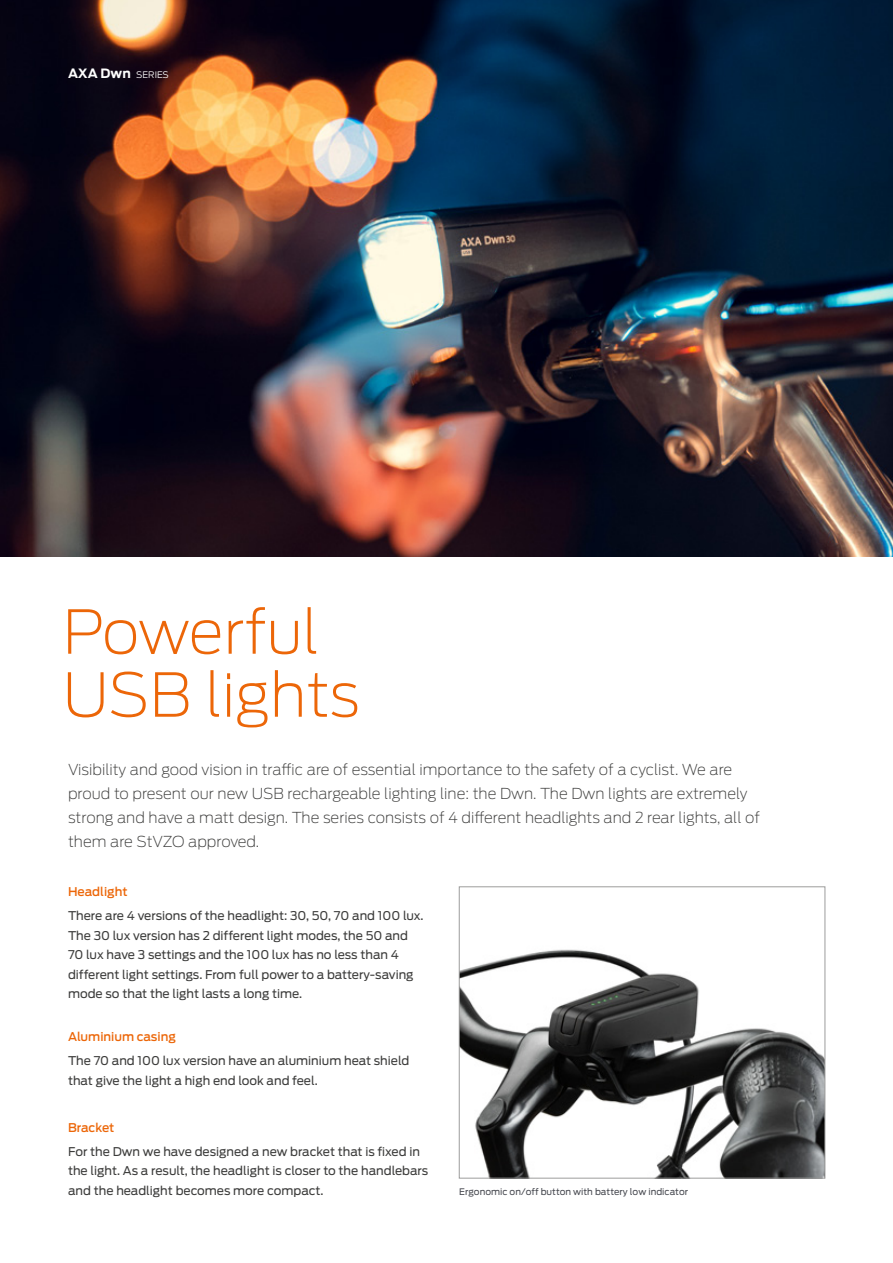
<style>
.page{position:relative;width:893px;height:1263px;background:#fff}
.page>*{position:absolute;margin:0;border:0;box-sizing:border-box;transform-origin:0 0}
.t1{font:200 60px/63px "Antenna";color:#ec6608}
.t2{font:200 15px/24px "Antenna";color:#3c3c3b}
.t3{font:700 12.75px "Antenna";letter-spacing:-.005em;color:#fff}
.t4{font:12px/19.5px "Antenna";color:#3c3c3b}
.t5{font:500 12px "Antenna";color:#ec6608}
.t6{font:9px "Antenna";color:#494b52}
.s1{font-weight:300;font-size:8.85px}
</style>
<div class="page">
<img style="left:0;top:0;width:893px;height:557px">
<img style="left:461px;top:949px;width:362px;height:227px">
<div style="left:459px;top:887px;width:366px;height:291px;border:1px solid #9d9d9c"></div>
<p class="t3" style="left:68px;top:66px;width:102px">AXA Dwn <span class="s1">SERIES</span></p>
<h1 class="t1" style="left:63px;top:601px;width:299px">Powerful<br>USB lights</h1>
<p class="t2" style="left:68px;top:757px;width:693px">Visibility and good vision in traffic are of essential importance to the safety of a cyclist. We are proud to present our new USB rechargeable lighting line: the Dwn. The Dwn lights are extremely strong and have a matt design. The series consists of 4 different headlights and 2 rear lights, all of them are StVZO approved.</p>
<p class="t5" style="left:68px;top:885px;width:61px">Headlight</p>
<p class="t4" style="left:68px;top:906px;width:357px">There are 4 versions of the headlight: 30, 50, 70 and 100 lux.<br>The 30 lux version has 2 different light modes, the 50 and 70 lux have 3 settings and the 100 lux has no less than 4 different light settings. From full power to a battery-saving mode so that the light lasts a long time.</p>
<p class="t5" style="left:68px;top:1030px;width:109px">Aluminium casing</p>
<p class="t4" style="left:68px;top:1051px;width:343px">The 70 and 100 lux version have an aluminium heat shield that give the light a high end look and feel.</p>
<p class="t5" style="left:68px;top:1121px;width:48px">Bracket</p>
<p class="t4" style="left:68px;top:1141px;width:362px">For the Dwn we have designed a new bracket that is fixed in the light. As a result, the headlight is closer to the handlebars and the headlight becomes more compact.</p>
<p class="t6" style="left:459px;top:1186px;width:230px">Ergonomic on/off button with battery low indicator</p>
</div>
